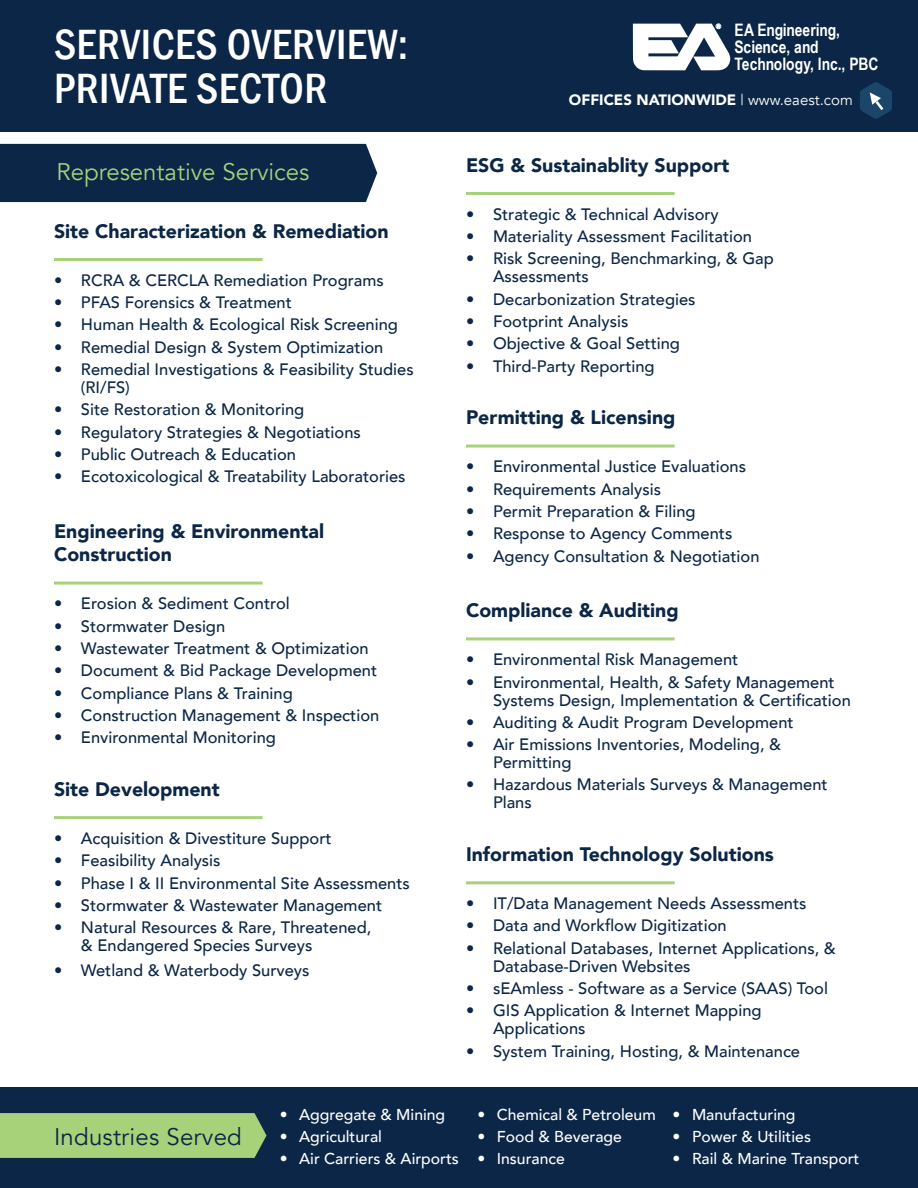
<style>
.page{position:relative;width:918px;height:1188px;background:#fff}
.page>*{position:absolute;margin:0;border:0;box-sizing:border-box;transform-origin:0 0}
.t1{font:500 condensed 43.5px/43.5px "Franklin Gothic";letter-spacing:.01em;color:#fff}
.t2{font:24px "Avenir";color:#a6d27a}
.t3{font:24px "Avenir";letter-spacing:.01em;color:#0b2646}
.t4{font:900 19.5px/23.4px "Avenir";color:#0b2646}
.t5{font:700 17.25px/17.2px "Arial Narrow";letter-spacing:-.005em;color:#fff}
.t6{font:500 16.5px/18px "Avenir";color:#0b2646}
.t7{font:500 15.75px "Avenir";color:#fff}
.t8{font:900 15px "Avenir";color:#fff}
.s1{font-weight:400}
</style>
<div class="page">
<div style="left:0;top:1087px;width:918px;height:101px;background:#0b2646"></div>
<div style="left:0;top:144px;width:377px;height:58px;background:#0b2646"></div>
<div style="left:0;top:0;width:918px;height:132px;background:#0b2646"></div>
<svg style="left:633px;top:24px;width:97px;height:46px"></svg>
<svg style="left:860px;top:82px;width:32px;height:37px"></svg>
<hr style="left:54px;top:258px;width:209px;height:3px;background:#a7d279">
<hr style="left:54px;top:582px;width:209px;height:3px;background:#a7d279">
<hr style="left:54px;top:816px;width:209px;height:3px;background:#a7d279">
<hr style="left:466px;top:192px;width:209px;height:3px;background:#a7d279">
<hr style="left:466px;top:445px;width:209px;height:3px;background:#a7d279">
<hr style="left:466px;top:637px;width:209px;height:3px;background:#a7d279">
<hr style="left:466px;top:881px;width:209px;height:3px;background:#a7d279">
<div style="left:0;top:1113px;width:267px;height:45px;background:#a7d279"></div>
<h1 class="t1" style="left:54px;top:23px;width:356px">SERVICES OVERVIEW:<br>PRIVATE SECTOR</h1>
<p class="t5" style="left:735px;top:20px;width:146px">EA Engineering,<br>Science, and<br>Technology, Inc., PBC</p>
<p class="t8" style="left:569px;top:87px;width:285px">OFFICES NATIONWIDE <span class="s1">| www.eaest.com</span></p>
<h2 class="t2" style="left:57px;top:158px;width:254px">Representative Services</h2>
<p class="t4" style="left:54px;top:219px;width:336px">Site Characterization &amp; Remediation</p>
<p class="t6" style="left:54px;top:270px;width:331px">• RCRA &amp; CERCLA Remediation Programs</p>
<p class="t6" style="left:54px;top:292px;width:239px">• PFAS Forensics &amp; Treatment</p>
<p class="t6" style="left:54px;top:315px;width:345px">• Human Health &amp; Ecological Risk Screening</p>
<p class="t6" style="left:54px;top:337px;width:331px">• Remedial Design &amp; System Optimization</p>
<p class="t6" style="left:81px;top:359px;width:334px;text-indent:-27px">• Remedial Investigations &amp; Feasibility Studies (RI/FS)</p>
<p class="t6" style="left:54px;top:400px;width:252px">• Site Restoration &amp; Monitoring</p>
<p class="t6" style="left:54px;top:422px;width:308px">• Regulatory Strategies &amp; Negotiations</p>
<p class="t6" style="left:54px;top:444px;width:244px">• Public Outreach &amp; Education</p>
<p class="t6" style="left:54px;top:467px;width:353px">• Ecotoxicological &amp; Treatability Laboratories</p>
<p class="t4" style="left:54px;top:519px;width:272px">Engineering &amp; Environmental<br>Construction</p>
<p class="t6" style="left:54px;top:594px;width:237px">• Erosion &amp; Sediment Control</p>
<p class="t6" style="left:54px;top:616px;width:173px">• Stormwater Design</p>
<p class="t6" style="left:54px;top:638px;width:316px">• Wastewater Treatment &amp; Optimization</p>
<p class="t6" style="left:54px;top:661px;width:325px">• Document &amp; Bid Package Development</p>
<p class="t6" style="left:54px;top:683px;width:240px">• Compliance Plans &amp; Training</p>
<p class="t6" style="left:54px;top:705px;width:327px">• Construction Management &amp; Inspection</p>
<p class="t6" style="left:54px;top:728px;width:223px">• Environmental Monitoring</p>
<p class="t4" style="left:54px;top:777px;width:167px">Site Development</p>
<p class="t6" style="left:54px;top:828px;width:279px">• Acquisition &amp; Divestiture Support</p>
<p class="t6" style="left:54px;top:851px;width:168px">• Feasibility Analysis</p>
<p class="t6" style="left:54px;top:873px;width:357px">• Phase I &amp; II Environmental Site Assessments</p>
<p class="t6" style="left:54px;top:895px;width:330px">• Stormwater &amp; Wastewater Management</p>
<p class="t6" style="left:81px;top:918px;width:292px;text-indent:-27px">• Natural Resources &amp; Rare, Threatened, &amp; Endangered Species Surveys</p>
<p class="t6" style="left:54px;top:961px;width:257px">• Wetland &amp; Waterbody Surveys</p>
<p class="t4" style="left:466px;top:153px;width:265px">ESG &amp; Sustainablity Support</p>
<p class="t6" style="left:466px;top:204px;width:254px">• Strategic &amp; Technical Advisory</p>
<p class="t6" style="left:466px;top:226px;width:288px">• Materiality Assessment Facilitation</p>
<p class="t6" style="left:493px;top:249px;width:282px;text-indent:-27px">• Risk Screening, Benchmarking, &amp; Gap<br>Assessments</p>
<p class="t6" style="left:466px;top:289px;width:231px">• Decarbonization Strategies</p>
<p class="t6" style="left:466px;top:311px;width:164px">• Footprint Analysis</p>
<p class="t6" style="left:466px;top:334px;width:215px">• Objective &amp; Goal Setting</p>
<p class="t6" style="left:466px;top:356px;width:190px">• Third-Party Reporting</p>
<p class="t4" style="left:466px;top:405px;width:211px">Permitting &amp; Licensing</p>
<p class="t6" style="left:466px;top:457px;width:282px">• Environmental Justice Evaluations</p>
<p class="t6" style="left:466px;top:479px;width:197px">• Requirements Analysis</p>
<p class="t6" style="left:466px;top:501px;width:231px">• Permit Preparation &amp; Filing</p>
<p class="t6" style="left:466px;top:524px;width:268px">• Response to Agency Comments</p>
<p class="t6" style="left:466px;top:546px;width:295px">• Agency Consultation &amp; Negotiation</p>
<p class="t4" style="left:466px;top:598px;width:214px">Compliance &amp; Auditing</p>
<p class="t6" style="left:466px;top:650px;width:274px">• Environmental Risk Management</p>
<p class="t6" style="left:493px;top:672px;width:359px;text-indent:-27px">• Environmental, Health, &amp; Safety Management<br>Systems Design, Implementation &amp; Certification</p>
<p class="t6" style="left:466px;top:712px;width:329px">• Auditing &amp; Audit Program Development</p>
<p class="t6" style="left:493px;top:735px;width:290px;text-indent:-27px">• Air Emissions Inventories, Modeling, &amp;<br>Permitting</p>
<p class="t6" style="left:493px;top:775px;width:336px;text-indent:-27px">• Hazardous Materials Surveys &amp; Management<br>Plans</p>
<p class="t4" style="left:466px;top:842px;width:309px">Information Technology Solutions</p>
<p class="t6" style="left:466px;top:893px;width:342px">• IT/Data Management Needs Assessments</p>
<p class="t6" style="left:466px;top:916px;width:262px">• Data and Workflow Digitization</p>
<p class="t6" style="left:493px;top:938px;width:344px;text-indent:-27px">• Relational Databases, Internet Applications, &amp;<br>Database-Driven Websites</p>
<p class="t6" style="left:466px;top:978px;width:364px">• sEAmless - Software as a Service (SAAS) Tool</p>
<p class="t6" style="left:493px;top:1001px;width:270px;text-indent:-27px">• GIS Application &amp; Internet Mapping<br>Applications</p>
<p class="t6" style="left:466px;top:1041px;width:336px">• System Training, Hosting, &amp; Maintenance</p>
<h2 class="t3" style="left:54px;top:1122px;width:189px">Industries Served</h2>
<p class="t7" style="left:280px;top:1101px;width:167px">• Aggregate &amp; Mining</p>
<p class="t7" style="left:280px;top:1123px;width:104px">• Agricultural</p>
<p class="t7" style="left:280px;top:1145px;width:181px">• Air Carriers &amp; Airports</p>
<p class="t7" style="left:477px;top:1101px;width:180px">• Chemical &amp; Petroleum</p>
<p class="t7" style="left:477px;top:1123px;width:146px">• Food &amp; Beverage</p>
<p class="t7" style="left:477px;top:1145px;width:89px">• Insurance</p>
<p class="t7" style="left:673px;top:1101px;width:124px">• Manufacturing</p>
<p class="t7" style="left:673px;top:1123px;width:140px">• Power &amp; Utilities</p>
<p class="t7" style="left:673px;top:1145px;width:188px">• Rail &amp; Marine Transport</p>
</div>
